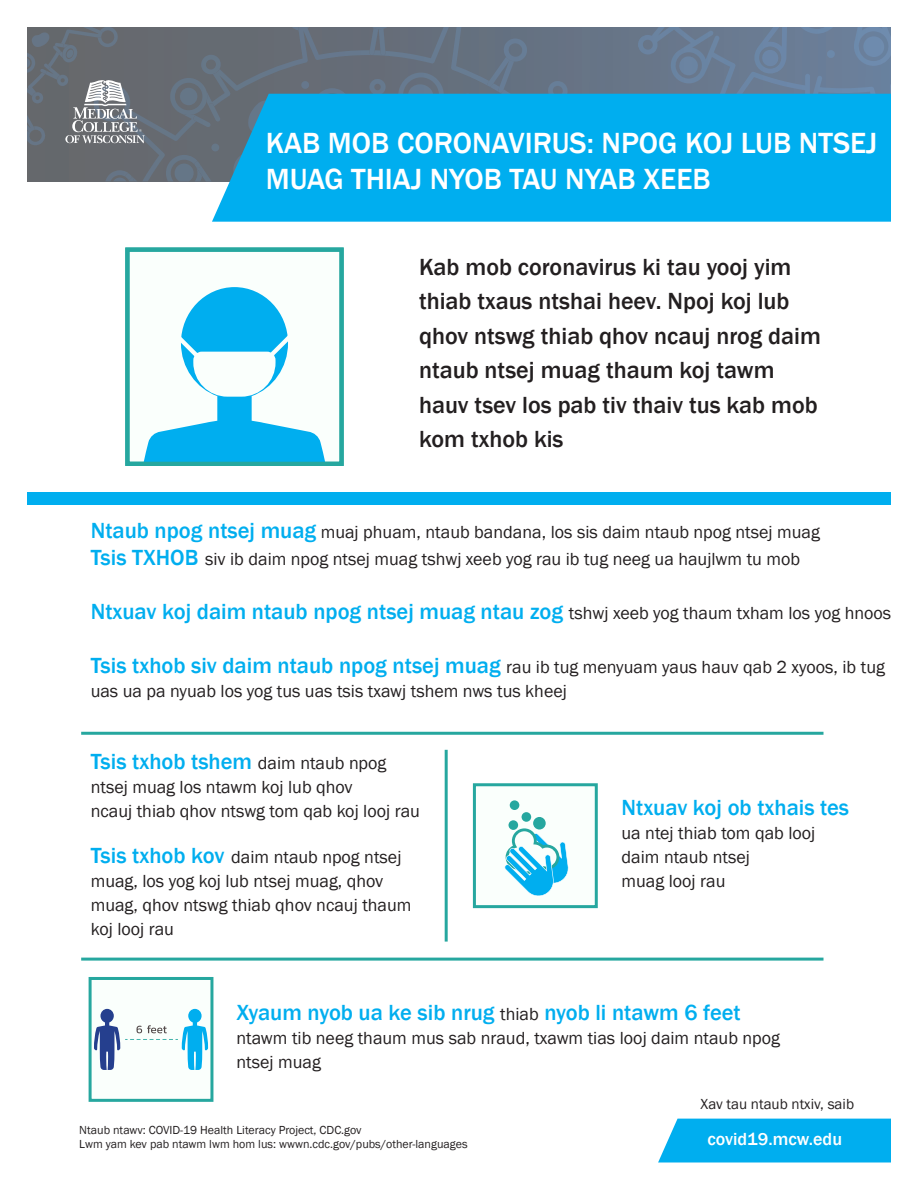
<style>
.page{position:relative;width:918px;height:1188px;background:#fff}
.page>*{position:absolute;margin:0;border:0;box-sizing:border-box;transform-origin:0 0}
.t1{font:500 30px/36px "Franklin Gothic";color:#fff}
.t2{font:500 24px/34.5px "Franklin Gothic";color:#231f20}
.t3{font:500 22.5px "Franklin Gothic";color:#00aeef}
.t4{font:18px/24px "Franklin Gothic";color:#231f20}
.t5{font:500 18px "Franklin Gothic";color:#fff}
.t6{font:15px "Franklin Gothic";color:#231f20}
.t7{font:12px "Franklin Gothic";color:#231f20}
.s1{font-weight:500;font-size:22.5px;color:#00aeef}
.s2{font-weight:400;font-size:18px;color:#231f20}
</style>
<div class="page">
<div style="left:27px;top:492px;width:864px;height:13px;background:#00aeef"></div>
<svg style="left:27px;top:27px;width:864px;height:154px;background:#667383"></svg>
<svg style="left:125px;top:247px;width:219px;height:219px"></svg>
<hr style="left:81px;top:732px;width:743px;height:3px;background:#26a79f">
<hr style="left:445px;top:750px;width:3px;height:192px;background:#26a79f">
<hr style="left:81px;top:958px;width:743px;height:3px;background:#26a79f">
<div style="left:473px;top:783px;width:125px;height:125px;background:#fafffc;border:3px solid #26a79f"></div>
<div style="left:509px;top:820px;width:9px;height:10px;background:#26a79f;border-radius:50%"></div>
<div style="left:522px;top:812px;width:9px;height:10px;background:#26a79f;border-radius:50%"></div>
<div style="left:510px;top:800px;width:9px;height:10px;background:#26a79f;border-radius:50%"></div>
<div style="left:533px;top:817px;width:13px;height:13px;background:#26a79f;border-radius:50%"></div>
<svg style="left:504px;top:828px;width:65px;height:68px"></svg>
<div style="left:89px;top:977px;width:124px;height:125px;background:#fafffc;border:3px solid #26a79f"></div>
<svg style="left:94px;top:1009px;width:114px;height:61px"></svg>
<div style="left:658px;top:1119px;width:233px;height:43px;background:#00aeef"></div>
<svg style="left:27px;top:27px;width:118px;height:118px;background:#73787e"></svg>
<div style="left:212px;top:94px;width:679px;height:128px;background:#00aeef"></div>
<p class="t1" style="left:266px;top:126px;width:613px">KAB MOB CORONAVIRUS: NPOG KOJ LUB NTSEJ<br>MUAG THIAJ NYOB TAU NYAB XEEB</p>
<p class="t2" style="left:419px;top:250px;width:403px">Kab mob coronavirus ki tau yooj yim thiab txaus ntshai heev. Npoj koj lub qhov ntswg thiab qhov ncauj nrog daim ntaub ntsej muag thaum koj tawm hauv tsev los pab tiv thaiv tus kab mob kom txhob kis</p>
<p class="t4" style="left:91px;top:521px;width:731px"><span class="s1">Ntaub npog ntsej muag</span> muaj phuam, ntaub bandana, los sis daim ntaub npog ntsej muag</p>
<p class="t4" style="left:91px;top:548px;width:711px"><span class="s1">Tsis TXHOB</span> siv ib daim npog ntsej muag tshwj xeeb yog rau ib tug neeg ua haujlwm tu mob</p>
<p class="t3" style="left:91px;top:598px;width:802px">Ntxuav koj daim ntaub npog ntsej muag ntau zog <span class="s2">tshwj xeeb yog thaum txham los yog hnoos</span></p>
<p class="t4" style="left:91px;top:656px;width:796px"><span class="s1">Tsis txhob siv daim ntaub npog ntsej muag</span> rau ib tug menyuam yaus hauv qab 2 xyoos, ib tug uas ua pa nyuab los yog tus uas tsis txawj tshem nws tus kheej</p>
<p class="t3" style="left:91px;top:747px;width:297px">Tsis txhob tshem <span class="s2">daim ntaub npog</span></p>
<p class="t4" style="left:91px;top:775px;width:263px">ntsej muag los ntawm koj lub qhov</p>
<p class="t4" style="left:91px;top:799px;width:331px">ncauj thiab qhov ntswg tom qab koj looj rau</p>
<p class="t4" style="left:91px;top:845px;width:322px"><span class="s1">Tsis txhob kov</span> daim ntaub npog ntsej muag, los yog koj lub ntsej muag, qhov muag, qhov ntswg thiab qhov ncauj thaum koj looj rau</p>
<p class="t3" style="left:622px;top:794px;width:229px">Ntxuav koj ob txhais tes</p>
<p class="t4" style="left:622px;top:821px;width:195px">ua ntej thiab tom qab looj daim ntaub ntsej</p>
<p class="t4" style="left:622px;top:869px;width:105px">muag looj rau</p>
<p class="t3" style="left:237px;top:998px;width:506px">Xyaum nyob ua ke sib nrug <span class="s2">thiab</span> nyob li ntawm 6 feet</p>
<p class="t4" style="left:237px;top:1026px;width:545px">ntawm tib neeg thaum mus sab nraud, txawm tias looj daim ntaub npog ntsej muag</p>
<p class="t7" style="left:79px;top:1122px;width:284px">Ntaub ntawv: COVID-19 Health Literacy Project, CDC.gov</p>
<p class="t7" style="left:79px;top:1137px;width:390px">Lwm yam kev pab ntawm lwm hom lus: wwwn.cdc.gov/pubs/other-languages</p>
<p class="t6" style="left:701px;top:1095px;width:155px">Xav tau ntaub ntxiv, saib</p>
<p class="t5" style="left:708px;top:1127px;width:136px">covid19.mcw.edu</p>
</div>
